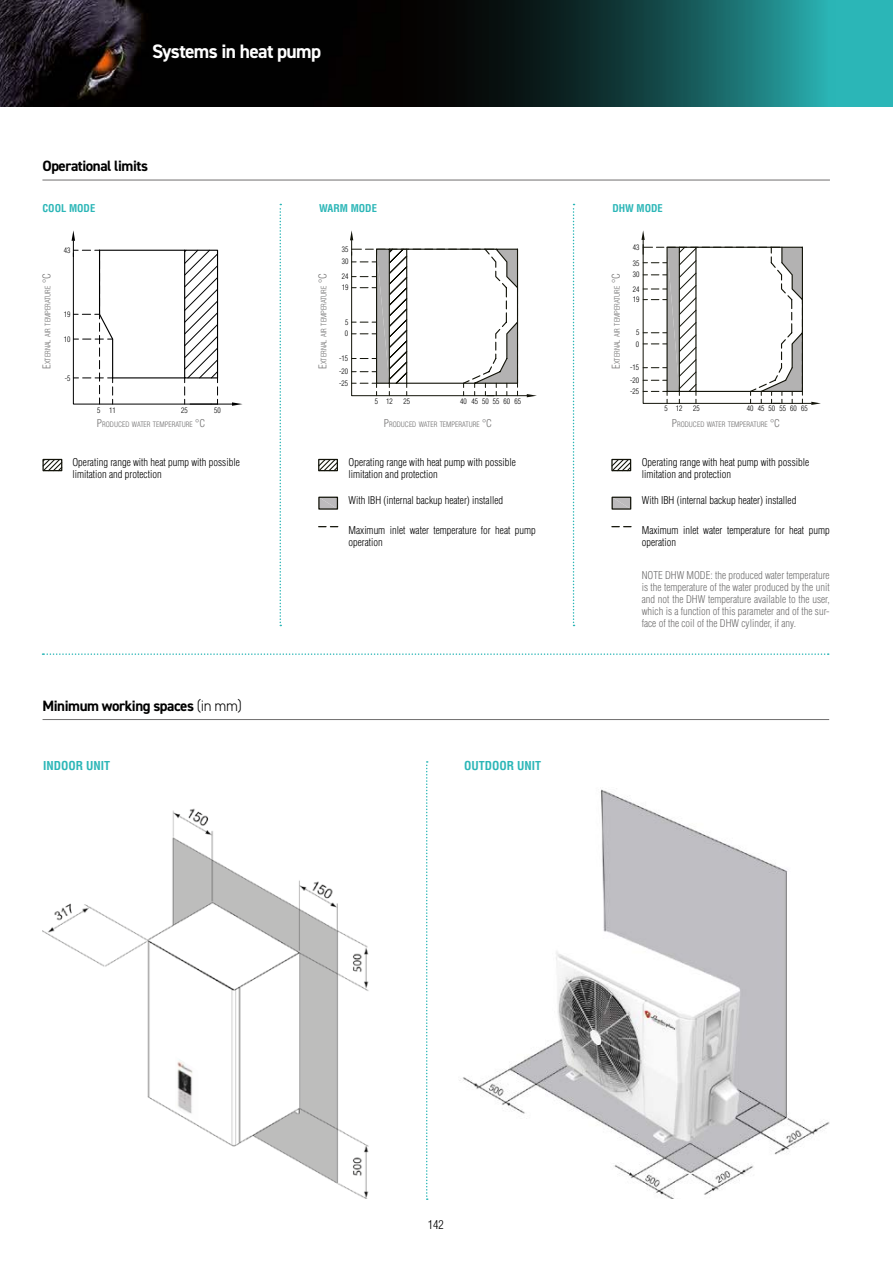
<style>
.page{position:relative;width:893px;height:1263px;background:#fff}
.page>*{position:absolute;margin:0;border:0;box-sizing:border-box;transform-origin:0 0}
.t1{font:700 19.5px "DIN2014";letter-spacing:-.035em;color:#fff}
.t2{font:700 15px "DIN2014";letter-spacing:-.03em;color:#000}
.t3{font:700 condensed 12px "Helvetica LT Std";color:#2bb6b7}
.t4{font:300 condensed 12px "Helvetica LT Std";color:#000}
.t5{font:300 condensed 10.5px/12px "Helvetica LT Std";color:#000}
.t6{font:300 condensed 10.5px/12px "Helvetica LT Std";color:#706f6f;text-align:justify}
.t7{font:700 condensed 10.5px "Helvetica LT Std";color:#2bb6b7}
.t8{font:300 condensed 7.5px/14.7px "Helvetica LT Std";color:#000}
.t9{font:300 condensed 7.5px/12.6px "Helvetica LT Std";color:#000}
.t10{font:300 condensed 7.35px "Helvetica LT Std";color:#706f6f}
.s1{font-size:10.5px}
.s2{font-weight:300}
</style>
<div class="page">
<img style="left:0;top:0;width:361px;height:106px">
<svg style="left:361px;top:0;width:532px;height:106px;background:#134848"></svg>
<img style="left:459px;top:788px;width:370px;height:410px">
<hr style="left:43px;top:719px;width:786px;height:1px;background:#706f6f">
<svg style="left:426px;top:761px;width:2px;height:439px"></svg>
<svg style="left:43px;top:653px;width:786px;height:2px"></svg>
<img style="left:43px;top:808px;width:326px;height:390px">
<img style="left:175px;top:1056px;width:24px;height:66px">
<svg style="left:573px;top:204px;width:1px;height:422px"></svg>
<svg style="left:280px;top:204px;width:1px;height:422px"></svg>
<svg style="left:318px;top:458px;width:20px;height:14px"></svg>
<div style="left:318px;top:459px;width:20px;height:12px;border:1px solid #121309"></div>
<svg style="left:320px;top:499px;width:16px;height:9px"></svg>
<div style="left:318px;top:497px;width:20px;height:13px;border:1px solid #121309"></div>
<svg style="left:319px;top:526px;width:19px;height:1px"></svg>
<svg style="left:611px;top:458px;width:21px;height:14px"></svg>
<div style="left:611px;top:459px;width:20px;height:12px;border:1px solid #121309"></div>
<svg style="left:613px;top:499px;width:16px;height:9px"></svg>
<div style="left:611px;top:497px;width:20px;height:13px;border:1px solid #121309"></div>
<svg style="left:612px;top:526px;width:19px;height:1px"></svg>
<svg style="left:42px;top:458px;width:21px;height:14px"></svg>
<div style="left:42px;top:459px;width:20px;height:12px;border:1px solid #121309"></div>
<svg style="left:72px;top:230px;width:171px;height:176px"></svg>
<svg style="left:641px;top:230px;width:180px;height:175px"></svg>
<svg style="left:350px;top:230px;width:187px;height:167px"></svg>
<hr style="left:42px;top:180px;width:788px;height:1px;background:#706f6f">
<h1 class="t1" style="left:152px;top:38px;width:171px">Systems in heat pump</h1>
<h2 class="t2" style="left:42px;top:156px;width:107px">Operational limits</h2>
<p class="t7" style="left:42px;top:201px;width:54px">COOL MODE</p>
<p class="t10" style="left:43px;top:369px;width:96px;rotate:-90deg"><span class="s1">E</span>XTERNAL AIR TEMPERATURE <span class="s1">°C</span></p>
<p class="t8" style="left:64px;top:243px;width:8px">43</p>
<p class="t8" style="left:64px;top:307px;width:8px">19</p>
<p class="t8" style="left:64px;top:332px;width:8px">10</p>
<p class="t8" style="left:65px;top:371px;width:7px">-5</p>
<p class="t8" style="left:97px;top:402px;width:20px">5 11</p>
<p class="t8" style="left:181px;top:402px;width:8px">25</p>
<p class="t8" style="left:214px;top:402px;width:8px">50</p>
<p class="t10" style="left:97px;top:420px;width:109px"><span class="s1">P</span>RODUCED WATER TEMPERATURE <span class="s1">°C</span></p>
<p class="t5" style="left:72px;top:456px;width:169px">Operating range with heat pump with possible limitation and protection</p>
<h2 class="t2" style="left:43px;top:695px;width:201px">Minimum working spaces <span class="s2">(in mm)</span></h2>
<p class="t7" style="left:319px;top:201px;width:59px">WARM MODE</p>
<p class="t10" style="left:319px;top:369px;width:96px;rotate:-90deg"><span class="s1">E</span>XTERNAL AIR TEMPERATURE <span class="s1">°C</span></p>
<p class="t9" style="left:342px;top:243px;width:8px">35<br>30</p>
<p class="t9" style="left:342px;top:271px;width:8px;line-height:11.1px">24<br>19</p>
<p class="t9" style="left:345px;top:316px;width:5px;line-height:11.4px">5<br>0</p>
<p class="t9" style="left:339px;top:352px;width:11px;line-height:13.2px">-15 -20</p>
<p class="t9" style="left:339px;top:377px;width:11px">-25</p>
<p class="t9" style="left:375px;top:395px;width:19px">5 12</p>
<p class="t9" style="left:403px;top:395px;width:8px">25</p>
<p class="t9" style="left:460px;top:395px;width:62px">40 45 50 55 60 65</p>
<p class="t10" style="left:384px;top:420px;width:109px"><span class="s1">P</span>RODUCED WATER TEMPERATURE <span class="s1">°C</span></p>
<p class="t5" style="left:349px;top:456px;width:169px">Operating range with heat pump with possible limitation and protection</p>
<p class="t5" style="left:349px;top:494px;width:156px">With IBH (internal backup heater) installed</p>
<p class="t5" style="left:349px;top:524px;width:189px">Maximum inlet water temperature for heat pump operation</p>
<p class="t3" style="left:43px;top:758px;width:68px">INDOOR UNIT</p>
<p class="t3" style="left:464px;top:758px;width:78px">OUTDOOR UNIT</p>
<p class="t7" style="left:612px;top:201px;width:52px">DHW MODE</p>
<p class="t10" style="left:613px;top:369px;width:96px;rotate:-90deg"><span class="s1">E</span>XTERNAL AIR TEMPERATURE <span class="s1">°C</span></p>
<p class="t8" style="left:633px;top:240px;width:8px">43</p>
<p class="t8" style="left:633px;top:267px;width:8px">30<br>24</p>
<p class="t8" style="left:633px;top:292px;width:8px">19</p>
<p class="t8" style="left:636px;top:327px;width:5px;line-height:11.2px">5<br>0</p>
<p class="t8" style="left:630px;top:361px;width:11px;line-height:12.6px">-15 -20</p>
<p class="t8" style="left:630px;top:384px;width:11px">-25</p>
<p class="t8" style="left:633px;top:255px;width:8px">35</p>
<p class="t8" style="left:665px;top:401px;width:19px">5 12</p>
<p class="t8" style="left:693px;top:401px;width:8px">25</p>
<p class="t8" style="left:747px;top:401px;width:62px">40 45 50 55 60 65</p>
<p class="t10" style="left:672px;top:420px;width:109px"><span class="s1">P</span>RODUCED WATER TEMPERATURE <span class="s1">°C</span></p>
<p class="t5" style="left:642px;top:456px;width:169px">Operating range with heat pump with possible limitation and protection</p>
<p class="t5" style="left:642px;top:494px;width:156px">With IBH (internal backup heater) installed</p>
<p class="t5" style="left:642px;top:524px;width:189px">Maximum inlet water temperature for heat pump operation</p>
<p class="t6" style="left:642px;top:569px;width:189px">NOTE DHW MODE: the produced water temperature is the temperature of the water produced by the unit and not the DHW temperature available to the user, which is a function of this parameter and of the sur&shy;face of the coil of the DHW cylinder, if any.</p>
<p class="t4" style="left:428px;top:1217px;width:17px">142</p>
</div>
